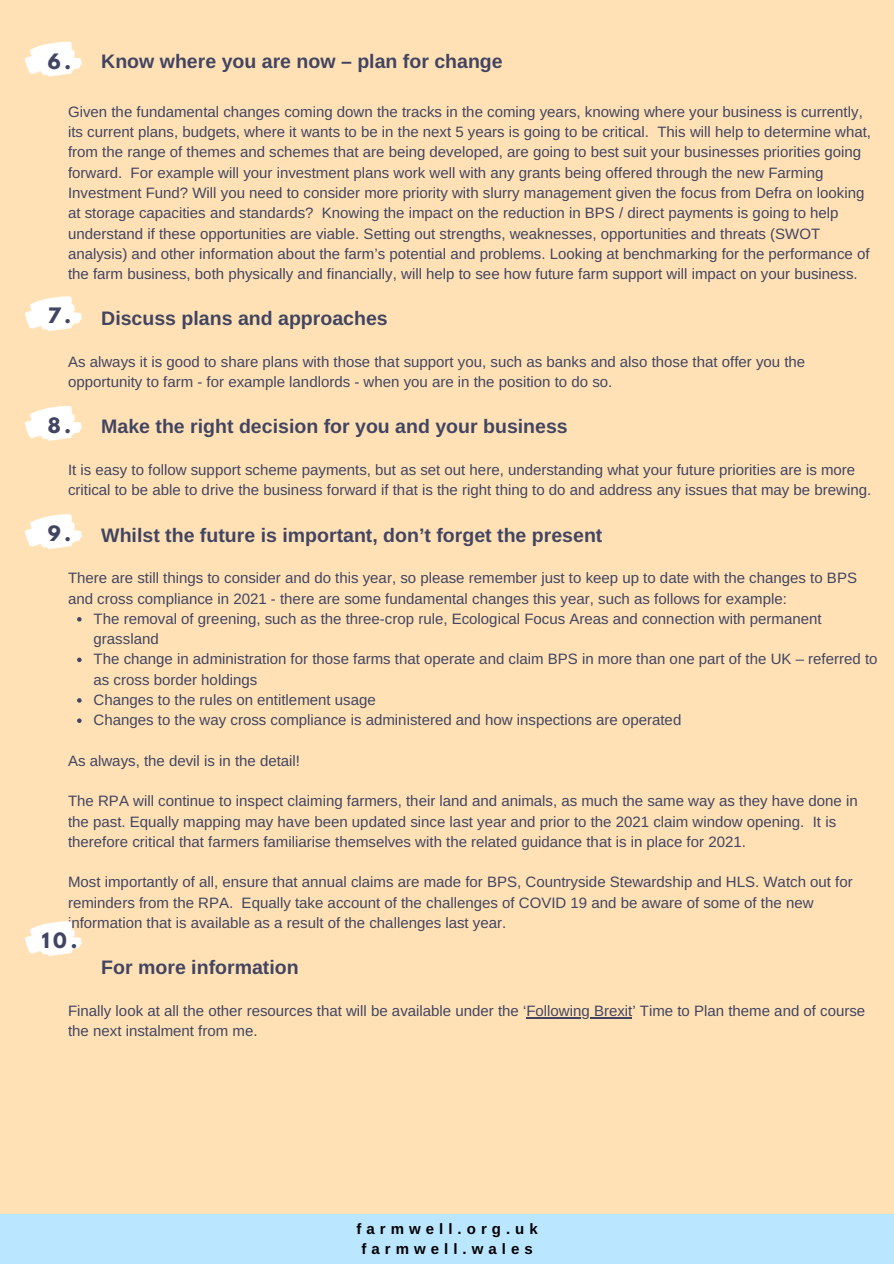
<style>
.page{position:relative;width:894px;height:1264px;background:#fff}
.page>*{position:absolute;margin:0;border:0;box-sizing:border-box;transform-origin:0 0}
.t1{font:700 19.5px "Arimo";color:#414562}
.t2{font:700 18.75px "League Spartan";color:#414562}
.t3{font:15px/20.2px "Arimo";color:#414562}
.t4{font:700 15px "Arimo";letter-spacing:.335em;color:#000}
</style>
<div class="page">
<div style="left:0;top:0;width:893px;height:1263px;background:#ffe1b5"></div>
<div style="left:0;top:1213px;width:893px;height:50px;background:#bae6ff"></div>
<svg style="left:77px;top:617px;width:5px;height:4px"></svg>
<svg style="left:77px;top:657px;width:5px;height:5px"></svg>
<svg style="left:77px;top:698px;width:5px;height:4px"></svg>
<svg style="left:77px;top:718px;width:5px;height:5px"></svg>
<hr style="left:526px;top:1016px;width:106px;height:2px;background:#414562">
<svg style="left:25px;top:42px;width:57px;height:34px"></svg>
<svg style="left:25px;top:296px;width:57px;height:35px"></svg>
<svg style="left:25px;top:406px;width:57px;height:34px"></svg>
<svg style="left:25px;top:514px;width:57px;height:35px"></svg>
<svg style="left:25px;top:921px;width:57px;height:34px"></svg>
<p class="t2" style="left:48px;top:52px;width:25px">6.</p>
<p class="t1" style="left:101px;top:51px;width:403px">Know where you are now – plan for change</p>
<p class="t3" style="left:68px;top:102px;width:804px">Given the fundamental changes coming down the tracks in the coming years, knowing where your business is currently, its current plans, budgets, where it wants to be in the next 5 years is going to be critical. This will help to determine what, from the range of themes and schemes that are being developed, are going to best suit your businesses priorities going forward. For example will your investment plans work well with any grants being offered through the new Farming Investment Fund? Will you need to consider more priority with slurry management given the focus from Defra on looking at storage capacities and standards? Knowing the impact on the reduction in BPS / direct payments is going to help understand if these opportunities are viable. Setting out strengths, weaknesses, opportunities and threats (SWOT analysis) and other information about the farm’s potential and problems. Looking at benchmarking for the performance of the farm business, both physically and financially, will help to see how future farm support will impact on your business.</p>
<p class="t1" style="left:101px;top:307px;width:288px">Discuss plans and approaches</p>
<p class="t3" style="left:68px;top:351px;width:738px">As always it is good to share plans with those that support you, such as banks and also those that offer you the opportunity to farm - for example landlords - when you are in the position to do so.</p>
<p class="t1" style="left:101px;top:416px;width:468px">Make the right decision for you and your business</p>
<p class="t3" style="left:68px;top:460px;width:804px">It is easy to follow support scheme payments, but as set out here, understanding what your future priorities are is more critical to be able to drive the business forward if that is the right thing to do and address any issues that may be brewing.</p>
<p class="t1" style="left:101px;top:524px;width:502px">Whilst the future is important, don’t forget the present</p>
<p class="t3" style="left:68px;top:568px;width:790px">There are still things to consider and do this year, so please remember just to keep up to date with the changes to BPS and cross compliance in 2021 - there are some fundamental changes this year, such as follows for example:</p>
<p class="t2" style="left:48px;top:306px;width:25px">7.</p>
<p class="t2" style="left:48px;top:416px;width:25px">8.</p>
<p class="t2" style="left:48px;top:524px;width:25px">9.</p>
<p class="t3" style="left:94px;top:608px;width:729px">The removal of greening, such as the three-crop rule, Ecological Focus Areas and connection with permanent grassland</p>
<p class="t3" style="left:94px;top:649px;width:785px">The change in administration for those farms that operate and claim BPS in more than one part of the UK – referred to as cross border holdings</p>
<p class="t3" style="left:94px;top:689px;width:283px">Changes to the rules on entitlement usage</p>
<p class="t3" style="left:94px;top:710px;width:589px">Changes to the way cross compliance is administered and how inspections are operated</p>
<p class="t3" style="left:68px;top:750px;width:233px">As always, the devil is in the detail!</p>
<p class="t3" style="left:68px;top:791px;width:791px">The RPA will continue to inspect claiming farmers, their land and animals, as much the same way as they have done in the past. Equally mapping may have been updated since last year and prior to the 2021 claim window opening. It is therefore critical that farmers familiarise themselves with the related guidance that is in place for 2021.</p>
<p class="t3" style="left:68px;top:872px;width:786px">Most importantly of all, ensure that annual claims are made for BPS, Countryside Stewardship and HLS. Watch out for reminders from the RPA. Equally take account of the challenges of COVID 19 and be aware of some of the new information that is available as a result of the challenges last year.</p>
<p class="t1" style="left:101px;top:956px;width:199px">For more information</p>
<p class="t3" style="left:68px;top:1000px;width:798px">Finally look at all the other resources that will be available under the ‘Following Brexit’ Time to Plan theme and of course the next instalment from me.</p>
<p class="t2" style="left:42px;top:931px;width:37px">10.</p>
<p class="t4" style="left:356px;top:1220px;width:183px">farmwell.org.uk</p>
<p class="t4" style="left:361px;top:1240px;width:173px">farmwell.wales</p>
</div>
